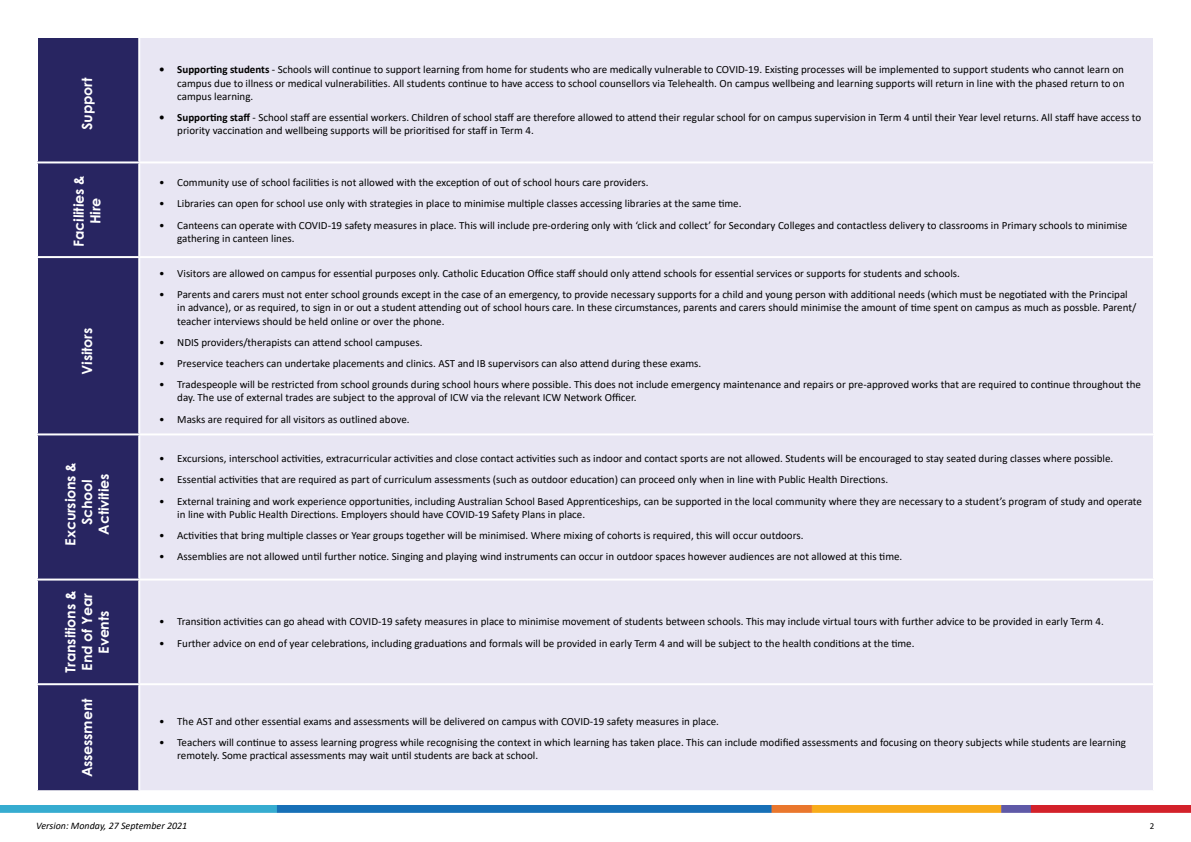
<style>
.page{position:relative;width:1191px;height:842px;background:#fff}
.page>*{position:absolute;margin:0;border:0;box-sizing:border-box;transform-origin:0 0}
.t1{font:700 14px/16.8px "Century Gothic";color:#fff;text-align:center}
.t2{font:11px/13.2px "Calibri";color:#000}
.t3{font:italic 10px "Calibri";color:#000}
.t4{font:9px "Calibri";color:#000}
.s1{font-weight:700}
</style>
<div class="page">
<img style="left:0;top:806px;width:1191px;height:6px">
<div style="left:38px;top:38px;width:100px;height:752px;background:#282561"></div>
<div style="left:140px;top:38px;width:1013px;height:752px;background:#e8e6f3"></div>
<hr style="left:36px;top:161px;width:103px;height:2px;background:#fff">
<hr style="left:139px;top:161px;width:1016px;height:2px;background:#fff">
<hr style="left:36px;top:256px;width:103px;height:2px;background:#fff">
<hr style="left:139px;top:256px;width:1016px;height:2px;background:#fff">
<hr style="left:36px;top:433px;width:103px;height:2px;background:#fff">
<hr style="left:139px;top:433px;width:1016px;height:2px;background:#fff">
<hr style="left:36px;top:578px;width:103px;height:2px;background:#fff">
<hr style="left:139px;top:578px;width:1016px;height:2px;background:#fff">
<hr style="left:36px;top:683px;width:103px;height:2px;background:#fff">
<hr style="left:139px;top:683px;width:1016px;height:2px;background:#fff">
<p class="t1" style="left:78px;top:130px;width:54px;rotate:-90deg">Support</p>
<p class="t1" style="left:70px;top:247px;width:73px;rotate:-90deg">Facilities &amp;<br>Hire</p>
<p class="t1" style="left:78px;top:374px;width:49px;rotate:-90deg">Visitors</p>
<p class="t1" style="left:61px;top:545px;width:86px;rotate:-90deg">Excursions &amp;<br>School<br>Activities</p>
<p class="t1" style="left:61px;top:673px;width:84px;rotate:-90deg">Transitions &amp;<br>End of Year<br>Events</p>
<p class="t1" style="left:78px;top:777px;width:81px;rotate:-90deg">Assessment</p>
<p class="t2" style="left:177px;top:63px;width:948px;text-align:justify;text-indent:-18px"><span class="s1">• Supporting students</span> - Schools will continue to support learning from home for students who are medically vulnerable to COVID-19. Existing processes will be implemented to support students who cannot learn on campus due to illness or medical vulnerabilities. All students continue to have access to school counsellors via Telehealth. On campus wellbeing and learning supports will return in line with the phased return to on campus learning.</p>
<p class="t2" style="left:177px;top:111px;width:965px;text-indent:-18px"><span class="s1">• Supporting staff</span> - School staff are essential workers. Children of school staff are therefore allowed to attend their regular school for on campus supervision in Term 4 until their Year level returns. All staff have access to priority vaccination and wellbeing supports will be prioritised for staff in Term 4.</p>
<p class="t2" style="left:159px;top:176px;width:491px">• Community use of school facilities is not allowed with the exception of out of school hours care providers.</p>
<p class="t2" style="left:159px;top:197px;width:584px">• Libraries can open for school use only with strategies in place to minimise multiple classes accessing libraries at the same time.</p>
<p class="t2" style="left:177px;top:218px;width:951px;text-indent:-18px">• Canteens can operate with COVID-19 safety measures in place. This will include pre-ordering only with ‘click and collect’ for Secondary Colleges and contactless delivery to classrooms in Primary schools to minimise gathering in canteen lines.</p>
<p class="t2" style="left:159px;top:267px;width:802px">• Visitors are allowed on campus for essential purposes only. Catholic Education Office staff should only attend schools for essential services or supports for students and schools.</p>
<p class="t2" style="left:177px;top:288px;width:960px;text-indent:-18px">• Parents and carers must not enter school grounds except in the case of an emergency, to provide necessary supports for a child and young person with additional needs (which must be negotiated with the Principal in advance), or as required, to sign in or out a student attending out of school hours care. In these circumstances, parents and carers should minimise the amount of time spent on campus as much as possble. Parent/ teacher interviews should be held online or over the phone.</p>
<p class="t2" style="left:159px;top:335px;width:265px">• NDIS providers/therapists can attend school campuses.</p>
<p class="t2" style="left:159px;top:357px;width:543px">• Preservice teachers can undertake placements and clinics. AST and IB supervisors can also attend during these exams.</p>
<p class="t2" style="left:177px;top:378px;width:965px;text-indent:-18px">• Tradespeople will be restricted from school grounds during school hours where possible. This does not include emergency maintenance and repairs or pre-approved works that are required to continue throughout the day. The use of external trades are subject to the approval of ICW via the relevant ICW Network Officer.</p>
<p class="t2" style="left:159px;top:412px;width:252px">• Masks are required for all visitors as outlined above.</p>
<p class="t2" style="left:159px;top:452px;width:955px">• Excursions, interschool activities, extracurricular activities and close contact activities such as indoor and contact sports are not allowed. Students will be encouraged to stay seated during classes where possible.</p>
<p class="t2" style="left:159px;top:473px;width:730px">• Essential activities that are required as part of curriculum assessments (such as outdoor education) can proceed only when in line with Public Health Directions.</p>
<p class="t2" style="left:177px;top:494px;width:966px;text-indent:-18px">• External training and work experience opportunities, including Australian School Based Apprenticeships, can be supported in the local community where they are necessary to a student’s program of study and operate in line with Public Health Directions. Employers should have COVID-19 Safety Plans in place.</p>
<p class="t2" style="left:159px;top:528px;width:645px">• Activities that bring multiple classes or Year groups together will be minimised. Where mixing of cohorts is required, this will occur outdoors.</p>
<p class="t2" style="left:159px;top:550px;width:744px">• Assemblies are not allowed until further notice. Singing and playing wind instruments can occur in outdoor spaces however audiences are not allowed at this time.</p>
<p class="t2" style="left:159px;top:615px;width:946px">• Transition activities can go ahead with COVID-19 safety measures in place to minimise movement of students between schools. This may include virtual tours with further advice to be provided in early Term 4.</p>
<p class="t2" style="left:159px;top:636px;width:757px">• Further advice on end of year celebrations, including graduations and formals will be provided in early Term 4 and will be subject to the health conditions at the time.</p>
<p class="t2" style="left:159px;top:714px;width:561px">• The AST and other essential exams and assessments will be delivered on campus with COVID-19 safety measures in place.</p>
<p class="t2" style="left:177px;top:735px;width:950px;text-indent:-18px">• Teachers will continue to assess learning progress while recognising the context in which learning has taken place. This can include modified assessments and focusing on theory subjects while students are learning remotely. Some practical assessments may wait until students are back at school.</p>
<p class="t3" style="left:36px;top:819px;width:153px">Version: Monday, 27 September 2021</p>
<p class="t4" style="left:1149px;top:819px;width:6px">2</p>
</div>
